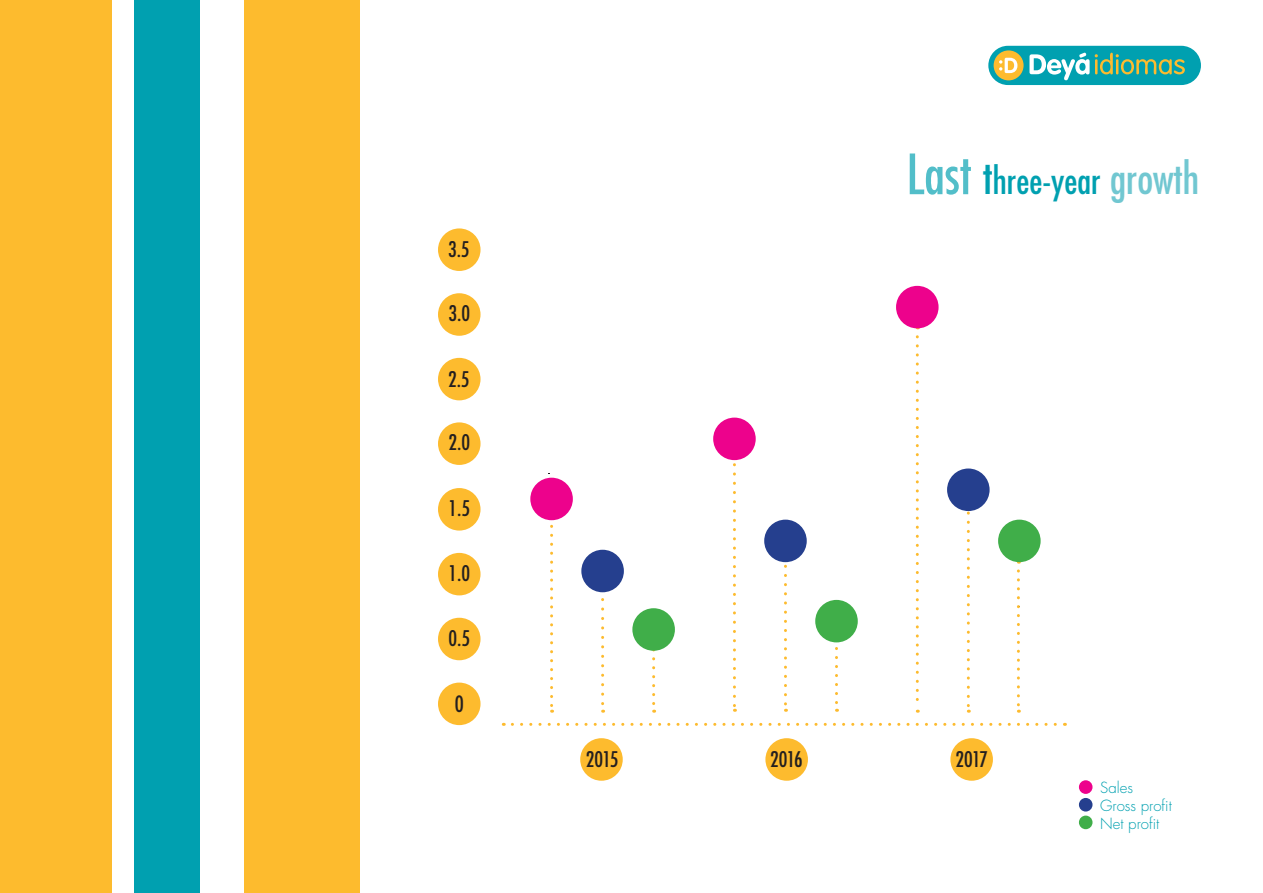
<style>
.page{position:relative;width:1263px;height:893px;background:#fff}
.page>*{position:absolute;margin:0;border:0;box-sizing:border-box;transform-origin:0 0}
.t1{font:condensed 36px "Futura";color:#00a0b0}
.t2{font:condensed 21.9px "Futura";color:#231f20}
.t3{font:condensed 21px "Futura";letter-spacing:-.035em;color:#231f20}
.t4{font:300 15px/18px "Futura";color:#00a0b0}
.s1{font-size:54px;color:#52bec9}
.s2{font-size:45px}
.s3{font-size:42px;color:#71c7d1}
</style>
<div class="page">
<div style="left:988px;top:46px;width:213px;height:39px;background:#00a0b0;border-radius:20px"></div>
<svg style="left:1029px;top:53px;width:60px;height:27px"></svg>
<svg style="left:1095px;top:53px;width:90px;height:21px"></svg>
<div style="left:993px;top:50px;width:30px;height:30px;background:#fdbb2e;border-radius:50%"></div>
<svg style="left:999px;top:58px;width:18px;height:15px"></svg>
<div style="left:1079px;top:780px;width:13px;height:14px;background:#ed028c;border-radius:50%"></div>
<div style="left:1079px;top:798px;width:13px;height:13px;background:#253f8e;border-radius:50%"></div>
<div style="left:1079px;top:816px;width:13px;height:13px;background:#40ae49;border-radius:50%"></div>
<div style="left:0;top:0;width:359px;height:893px;background:#fdbb2e"></div>
<div style="left:199px;top:0;width:45px;height:893px;background:#fff"></div>
<div style="left:131px;top:0;width:68px;height:893px;background:#00a0b0"></div>
<div style="left:112px;top:0;width:21px;height:893px;background:#fff"></div>
<svg style="left:512px;top:723px;width:553px;height:3px"></svg>
<div style="left:580px;top:738px;width:43px;height:43px;background:#fdbb2e;border-radius:50%"></div>
<div style="left:765px;top:738px;width:43px;height:43px;background:#fdbb2e;border-radius:50%"></div>
<div style="left:950px;top:738px;width:43px;height:43px;background:#fdbb2e;border-radius:50%"></div>
<div style="left:438px;top:228px;width:42px;height:43px;background:#fdbb2e;border-radius:50%"></div>
<div style="left:438px;top:293px;width:42px;height:43px;background:#fdbb2e;border-radius:50%"></div>
<div style="left:438px;top:358px;width:42px;height:42px;background:#fdbb2e;border-radius:50%"></div>
<div style="left:438px;top:422px;width:42px;height:43px;background:#fdbb2e;border-radius:50%"></div>
<div style="left:438px;top:488px;width:42px;height:43px;background:#fdbb2e;border-radius:50%"></div>
<div style="left:438px;top:553px;width:42px;height:42px;background:#fdbb2e;border-radius:50%"></div>
<div style="left:438px;top:618px;width:42px;height:42px;background:#fdbb2e;border-radius:50%"></div>
<div style="left:438px;top:683px;width:42px;height:42px;background:#fdbb2e;border-radius:50%"></div>
<svg style="left:550px;top:526px;width:3px;height:187px"></svg>
<div style="left:530px;top:478px;width:43px;height:42px;background:#ed028c;border-radius:50%"></div>
<svg style="left:601px;top:599px;width:3px;height:114px"></svg>
<div style="left:581px;top:550px;width:43px;height:42px;background:#253f8e;border-radius:50%"></div>
<svg style="left:652px;top:651px;width:3px;height:62px"></svg>
<div style="left:632px;top:608px;width:43px;height:43px;background:#40ae49;border-radius:50%"></div>
<svg style="left:733px;top:460px;width:3px;height:252px"></svg>
<div style="left:713px;top:418px;width:43px;height:42px;background:#ed028c;border-radius:50%"></div>
<svg style="left:784px;top:562px;width:3px;height:150px"></svg>
<div style="left:764px;top:520px;width:43px;height:42px;background:#253f8e;border-radius:50%"></div>
<svg style="left:835px;top:642px;width:3px;height:70px"></svg>
<div style="left:815px;top:600px;width:43px;height:42px;background:#40ae49;border-radius:50%"></div>
<svg style="left:916px;top:337px;width:3px;height:376px"></svg>
<div style="left:896px;top:286px;width:42px;height:42px;background:#ed028c;border-radius:50%"></div>
<svg style="left:967px;top:511px;width:3px;height:202px"></svg>
<div style="left:947px;top:468px;width:42px;height:43px;background:#253f8e;border-radius:50%"></div>
<svg style="left:1017px;top:571px;width:3px;height:142px"></svg>
<div style="left:998px;top:520px;width:43px;height:42px;background:#40ae49;border-radius:50%"></div>
<p class="t3" style="left:448px;top:237px;width:23px">3.5</p>
<p class="t3" style="left:449px;top:301px;width:23px">3.0</p>
<p class="t3" style="left:448px;top:366px;width:23px">2.5</p>
<p class="t3" style="left:449px;top:430px;width:23px">2.0</p>
<p class="t3" style="left:448px;top:496px;width:23px">1.5</p>
<p class="t3" style="left:448px;top:561px;width:23px">1.0</p>
<p class="t3" style="left:448px;top:625px;width:23px">0.5</p>
<p class="t2" style="left:455px;top:691px;width:10px">0</p>
<h1 class="t1" style="left:906px;top:159px;width:294px"><span class="s1">Last</span> <span class="s2">t</span>hree-year <span class="s3">growth</span></h1>
<p class="t3" style="left:586px;top:747px;width:34px">2015</p>
<p class="t3" style="left:770px;top:747px;width:34px">2016</p>
<p class="t3" style="left:955px;top:747px;width:34px">2017</p>
<p class="t4" style="left:1100px;top:779px;width:73px">Sales<br>Gross profit<br>Net profit</p>
</div>
